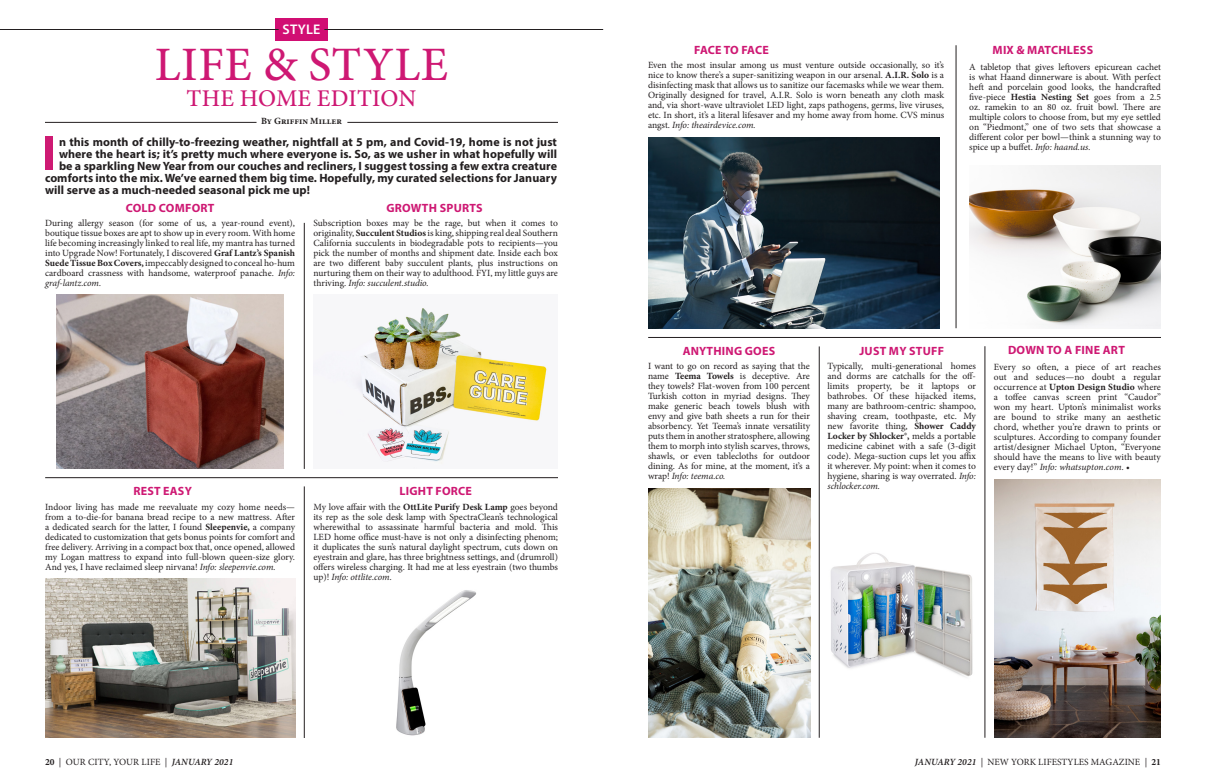
<style>
.page{position:relative;width:1206px;height:783px;background:#fff}
.page>*{position:absolute;margin:0;border:0;box-sizing:border-box;transform-origin:0 0}
.t1{font:500 48px "Minion Pro";letter-spacing:.01em;color:#ce1873}
.t2{font:500 24px "Minion Pro";letter-spacing:.01em;color:#ce1873}
.t3{font:600 14px "Myriad Pro";letter-spacing:.015em;color:#fff}
.t4{font:700 12px "Myriad Pro";letter-spacing:.005em;color:#231f20}
.t5{font:700 12px "Myriad Pro";letter-spacing:.02em;color:#ce1873}
.t6{font:700 12px "Myriad Pro";letter-spacing:-.005em;color:#ce1873}
.Normal__Web{font:9.5px/10px "Minion Pro";color:#231f20;text-align:justify}
.Normal__Web-2{font:700 9.5px "Minion Pro";color:#231f20}
.s1{font-weight:700}
.s2{font-style:italic}
.s3{font-weight:600;font-style:italic}
</style>
<div class="page">
<div style="left:45px;top:136px;width:8px;height:34px;background:#ce1a73"></div>
<div style="left:275px;top:18px;width:53px;height:22px;background:#d10e73"></div>
<hr style="left:0;top:29px;width:279px;height:1px;background:#231f20">
<hr style="left:324px;top:29px;width:279px;height:1px;background:#231f20">
<hr style="left:45px;top:122px;width:212px;height:1px;background:#231f20">
<hr style="left:347px;top:122px;width:211px;height:1px;background:#231f20">
<hr style="left:45px;top:477px;width:513px;height:1px;background:#231f20">
<hr style="left:648px;top:337px;width:513px;height:1px;background:#231f20">
<hr style="left:304px;top:223px;width:1px;height:246px;background:#231f20">
<hr style="left:819px;top:346px;width:1px;height:392px;background:#231f20">
<hr style="left:956px;top:45px;width:1px;height:283px;background:#231f20">
<hr style="left:304px;top:486px;width:1px;height:252px;background:#231f20">
<hr style="left:985px;top:346px;width:1px;height:392px;background:#231f20">
<img style="left:57px;top:295px;width:226px;height:174px">
<img style="left:648px;top:488px;width:162px;height:250px">
<img style="left:831px;top:552px;width:142px;height:125px">
<img style="left:648px;top:138px;width:292px;height:190px">
<img style="left:45px;top:579px;width:250px;height:159px">
<img style="left:396px;top:590px;width:80px;height:146px">
<img style="left:314px;top:308px;width:233px;height:156px">
<img style="left:994px;top:479px;width:167px;height:259px">
<img style="left:969px;top:165px;width:192px;height:163px">
<p class="t3" style="left:283px;top:20px;width:39px">STYLE</p>
<p class="t1" style="left:155px;top:32px;width:295px">LIFE &amp; STYLE</p>
<p class="Normal__Web-2" style="left:261px;top:114px;width:82px">By Griffin Miller</p>
<p class="t4" style="left:59px;top:134px;width:500px">n this month of chilly-to-freezing weather, nightfall at 5 pm, and Covid-19, home is not just</p>
<p class="t4" style="left:59px;top:146px;width:500px">where the heart is; it’s pretty much where everyone is. So, as we usher in what hopefully will</p>
<p class="t4" style="left:59px;top:158px;width:500px">be a sparkling New Year from our couches and recliners, I suggest tossing a few extra creature</p>
<p class="t4" style="left:45px;top:170px;width:513px">comforts into the mix. We’ve earned them big time. Hopefully, my curated selections for January</p>
<p class="t4" style="left:45px;top:182px;width:266px">will serve as a much-needed seasonal pick me up!</p>
<p class="t5" style="left:126px;top:200px;width:90px">COLD COMFORT</p>
<p class="t5" style="left:386px;top:200px;width:98px">GROWTH SPURTS</p>
<p class="t2" style="left:187px;top:82px;width:231px">THE HOME EDITION</p>
<p class="Normal__Web" style="left:45px;top:218px;width:251px">During allergy season (for some of us, a year-round event), boutique tissue boxes are apt to show up in every room. With home life becoming increasingly linked to real life, my mantra has turned into Upgrade Now! Fortunately, I discovered <span class="s1">Graf Lantz’s Spanish Suede Tissue Box Covers,</span> impeccably designed to conceal ho-hum cardboard crassness with handsome, waterproof panache. <span class="s2">Info: graf-lantz.com.</span></p>
<p class="Normal__Web" style="left:314px;top:218px;width:246px">Subscription boxes may be the rage, but when it comes to originality, <span class="s1">Succulent Studios</span> is king, shipping real deal Southern California succulents in biodegradable pots to recipients—you pick the number of months and shipment date. Inside each box are two different baby succulent plants, plus instructions on nurturing them on their way to adulthood. FYI, my little guys are thriving. <span class="s2">Info: succulent.studio.</span></p>
<p class="t5" style="left:133px;top:484px;width:60px">REST EASY</p>
<p class="Normal__Web" style="left:45px;top:502px;width:251px">Indoor living has made me reevaluate my cozy home needs— from a to-die-for banana bread recipe to a new mattress. After a dedicated search for the latter, I found <span class="s1">Sleepenvie,</span> a company dedicated to customization that gets bonus points for comfort and free delivery. Arriving in a compact box that, once opened, allowed my Logan mattress to expand into full-blown queen-size glory.<br>And yes, I have reclaimed sleep nirvana! <span class="s2">Info: sleepenvie.com.</span></p>
<p class="t5" style="left:399px;top:484px;width:74px">LIGHT FORCE</p>
<p class="Normal__Web" style="left:314px;top:502px;width:246px">My love affair with the <span class="s1">OttLite Purify Desk Lamp</span> goes beyond its rep as the sole desk lamp with SpectraClean’s technological wherewithal to assassinate harmful bacteria and mold. This LED home office must-have is not only a disinfecting phenom; it duplicates the sun’s natural daylight spectrum, cuts down on eyestrain and glare, has three brightness settings, and (drumroll) offers wireless charging. It had me at less eyestrain (two thumbs up)! <span class="s2">Info: ottlite.com.</span></p>
<p class="t6" style="left:694px;top:42px;width:76px">FACE TO FACE</p>
<p class="Normal__Web" style="left:648px;top:60px;width:298px">Even the most insular among us must venture outside occasionally, so it’s nice to know there’s a super-sanitizing weapon in our arsenal. <span class="s1">A.I.R. Solo</span> is a disinfecting mask that allows us to sanitize our facemasks while we wear them.<br>Originally designed for travel, A.I.R. Solo is worn beneath any cloth mask and, via short-wave ultraviolet LED light, zaps pathogens, germs, live viruses, etc. In short, it’s a literal lifesaver and my home away from home. CVS minus angst. <span class="s2">Info: theairdevice.com.</span></p>
<p class="t5" style="left:993px;top:42px;width:102px">MIX &amp; MATCHLESS</p>
<p class="Normal__Web" style="left:969px;top:62px;width:193px">A tabletop that gives leftovers epicurean cachet is what Haand dinnerware is about. With perfect heft and porcelain good looks, the handcrafted five-piece <span class="s1">Hestia Nesting Set</span> goes from a 2.5 oz. ramekin to an 80 oz. fruit bowl. There are multiple colors to choose from, but my eye settled on “Piedmont,” one of two sets that showcase a different color per bowl—think a stunning way to spice up a buffet. <span class="s2">Info: haand.us.</span></p>
<p class="t5" style="left:683px;top:344px;width:94px">ANYTHING GOES</p>
<p class="t5" style="left:859px;top:343px;width:86px">JUST MY STUFF</p>
<p class="t5" style="left:1008px;top:342px;width:118px">DOWN TO A FINE ART</p>
<p class="Normal__Web" style="left:648px;top:361px;width:164px">I want to go on record as saying that the name <span class="s1">Teema Towels</span> is deceptive. Are they towels? Flat-woven from 100 percent Turkish cotton in myriad designs. They make generic beach towels blush with envy and give bath sheets a run for their absorbency. Yet Teema’s innate versatility puts them in another stratosphere, allowing them to morph into stylish scarves, throws, shawls, or even tablecloths for outdoor dining. As for mine, at the moment, it’s a wrap! <span class="s2">Info: teema.co.</span></p>
<p class="Normal__Web" style="left:994px;top:362px;width:169px">Every so often, a piece of art reaches out and seduces—no doubt a regular occurrence at <span class="s1">Upton Design Studio</span> where a toffee canvas screen print “Caudor” won my heart. Upton’s minimalist works are bound to strike many an aesthetic chord, whether you’re drawn to prints or sculptures. According to company founder artist/designer Michael Upton, “Everyone should have the means to live with beauty every day!” <span class="s2">Info: whatsupton.com.</span> •</p>
<p class="Normal__Web" style="left:828px;top:361px;width:150px">Typically, multi-generational homes and dorms are catchalls for the off&shy;limits property, be it laptops or bathrobes. Of these hijacked items, many are bathroom-centric: shampoo, shaving cream, toothpaste, etc. My new favorite thing, <span class="s1">Shower Caddy Locker by Shlocker®,</span> melds a portable medicine cabinet with a safe (3-digit code). Mega-suction cups let you affix it wherever. My point: when it comes to hygiene, sharing is way overrated. <span class="s2">Info: schlocker.com.</span></p>
<p class="Normal__Web" style="left:45px;top:757px;width:190px"><span class="s1">20</span> | OUR CITY, YOUR LIFE | <span class="s3">JANUARY 2021</span></p>
<p class="Normal__Web" style="left:915px;top:757px;width:248px"><span class="s3">JANUARY 2021</span> | NEW YORK LIFESTYLES MAGAZINE | <span class="s1">21</span></p>
</div>
